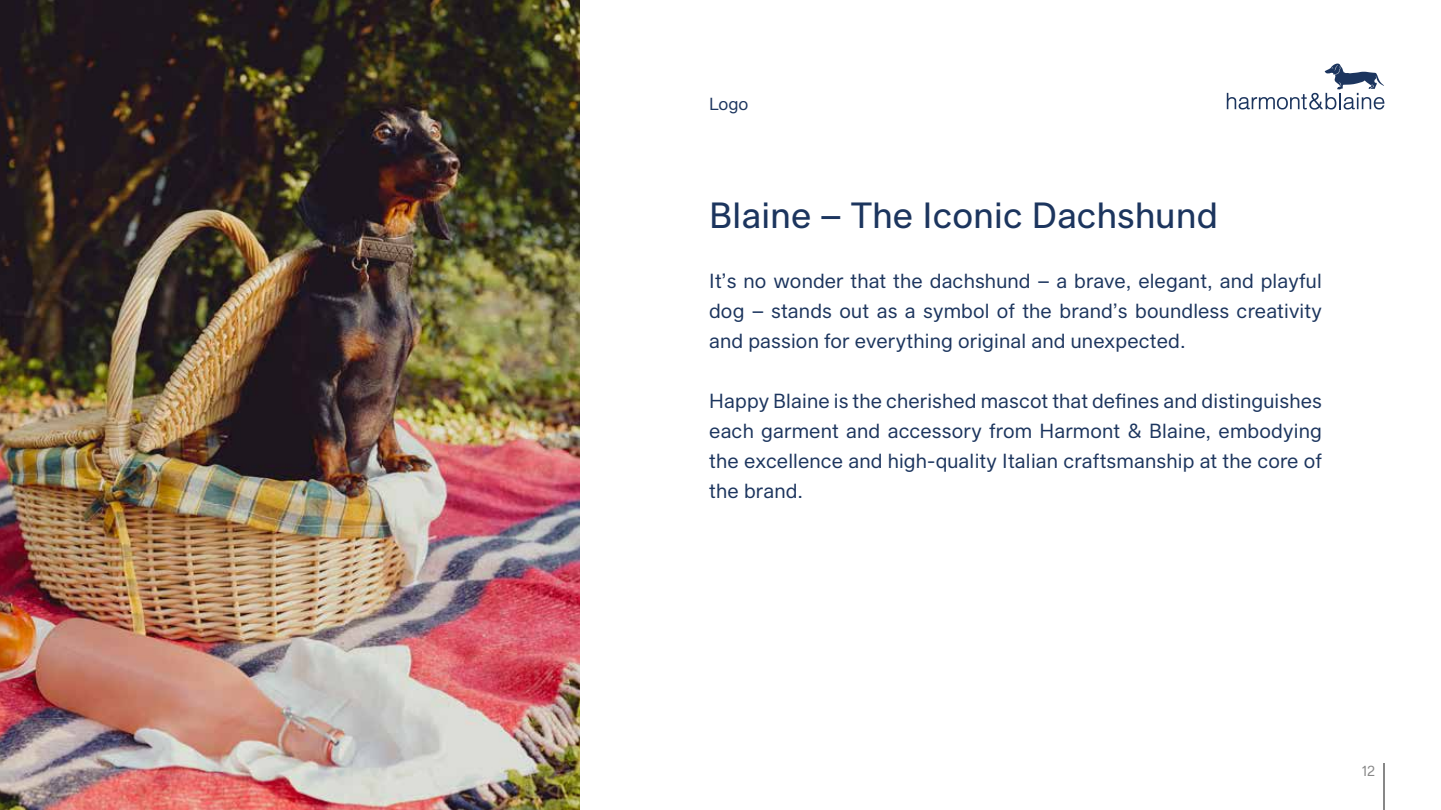
<style>
.page{position:relative;width:1441px;height:810px;background:#fff}
.page>*{position:absolute;margin:0;border:0;box-sizing:border-box;transform-origin:0 0}
.t1{font:37.5px "Funktional Grotesk";letter-spacing:.01em;color:#1c355e}
.t2{font:21px/30px "Funktional Grotesk";letter-spacing:.01em;color:#1c355e;text-align:justify}
.t3{font:18px "Funktional Grotesk";color:#1c355e}
.t4{font:15px "Funktional Grotesk";color:#878787}
</style>
<div class="page">
<svg style="left:1226px;top:63px;width:158px;height:47px"></svg>
<img style="left:0;top:0;width:580px;height:810px">
<hr style="left:1382px;top:764px;width:2px;height:46px;background:#878787">
<p class="t3" style="left:709px;top:93px;width:41px">Logo</p>
<h1 class="t1" style="left:709px;top:192px;width:510px">Blaine – The Iconic Dachshund</h1>
<p class="t2" style="left:709px;top:265px;width:614px">It’s no wonder that the dachshund – a brave, elegant, and playful dog – stands out as a symbol of the brand’s boundless creativity and passion for everything original and unexpected.</p>
<p class="t2" style="left:709px;top:385px;width:614px">Happy Blaine is the cherished mascot that defines and distinguishes each garment and accessory from Harmont &amp; Blaine, embodying the excellence and high-quality Italian craftsmanship at the core of the brand.</p>
<p class="t4" style="left:1361px;top:762px;width:14px">12</p>
</div>
